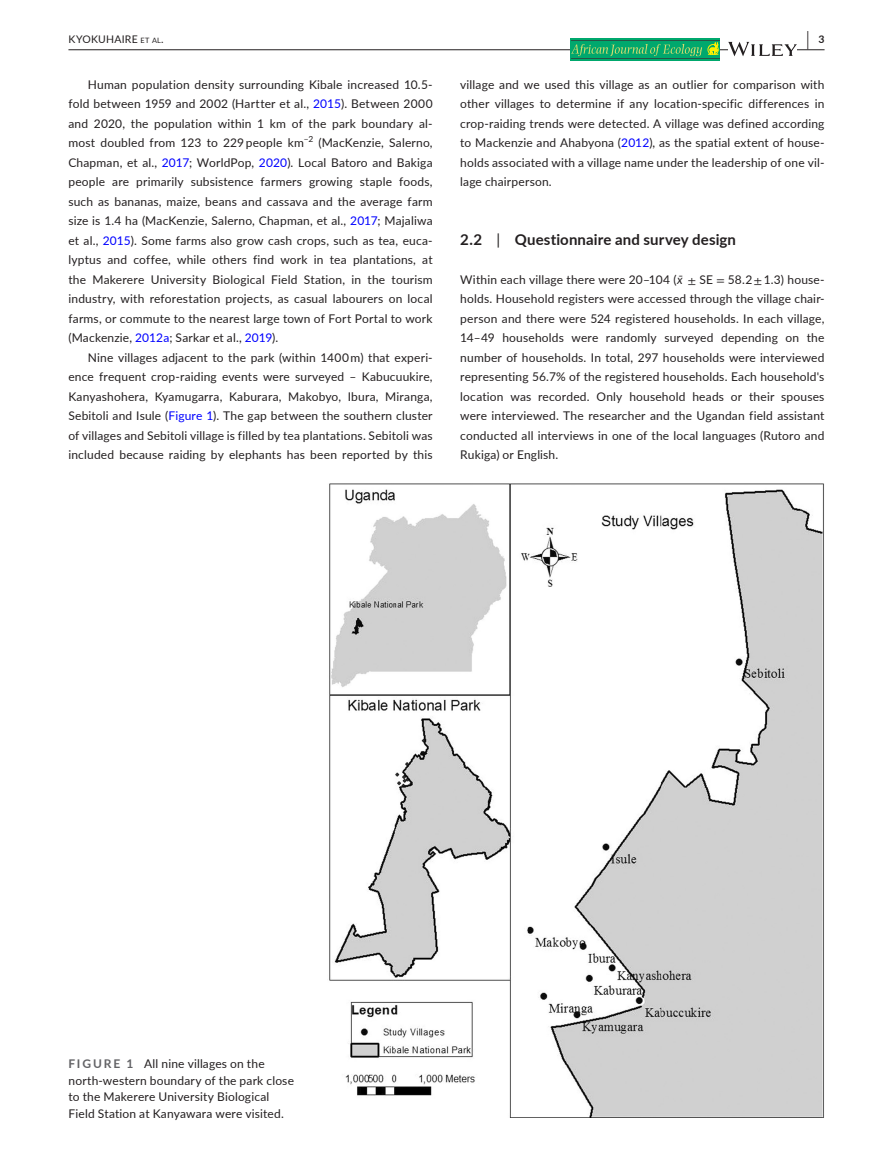
<style>
.page{position:relative;width:893px;height:1174px;background:#fff}
.page>*{position:absolute;margin:0;border:0;box-sizing:border-box;transform-origin:0 0}
.t1{font:700 19.5px "Lato";color:#231f20;scale:.43 1}
.t2{font:700 15px "Lato";letter-spacing:.01em;color:#231f20}
.t3{font:12px/19.5px "Lato";letter-spacing:.015em;color:#231f20;text-align:justify}
.t4{font:10.5px "Lato";letter-spacing:.02em;color:#231f20}
.s1{font-size:7.35px}
.s2{color:#00f}
.s3{font-weight:400}
.s4{font-style:italic}
.s5{font-family:"STIX"}
.s6{font-weight:700;color:#636366}
</style>
<div class="page">
<hr style="left:68px;top:49px;width:756px;height:1px;background:#231f20">
<img style="left:571px;top:38px;width:149px;height:22px">
<svg style="left:708px;top:43px;width:11px;height:12px"></svg>
<hr style="left:571px;top:40px;width:149px;height:1px;background:#295245">
<hr style="left:571px;top:58px;width:149px;height:1px;background:#295245">
<svg style="left:728px;top:42px;width:69px;height:14px"></svg>
<img style="left:329px;top:483px;width:495px;height:635px">
<p class="t4" style="left:68px;top:31px;width:97px">KYOKUHAIRE <span class="s1">et al</span>.</p>
<h1 class="t1" style="left:807px;top:25px;width:43px">| <sup>3</sup></h1>
<p class="t3" style="left:68px;top:74px;width:366px;text-indent:20px">Human population density surrounding Kibale increased 10.5- fold between 1959 and 2002 (Hartter et al., <span class="s2">2015</span>). Between 2000 and 2020, the population within 1 km of the park boundary al&shy;most doubled from 123 to 229 people km<sup>−2</sup> (MacKenzie, Salerno, Chapman, et al., <span class="s2">2017</span>; WorldPop, <span class="s2">2020</span>). Local Batoro and Bakiga people are primarily subsistence farmers growing staple foods, such as bananas, maize, beans and cassava and the average farm size is 1.4 ha (MacKenzie, Salerno, Chapman, et al., <span class="s2">2017</span>; Majaliwa et al., <span class="s2">2015</span>). Some farms also grow cash crops, such as tea, euca&shy;lyptus and coffee, while others find work in tea plantations, at the Makerere University Biological Field Station, in the tourism industry, with reforestation projects, as casual labourers on local farms, or commute to the nearest large town of Fort Portal to work (Mackenzie, <span class="s2">2012a</span>; Sarkar et al., <span class="s2">2019</span>).</p>
<p class="t3" style="left:68px;top:347px;width:366px;text-indent:20px">Nine villages adjacent to the park (within 1400 m) that experi&shy;ence frequent crop-raiding events were surveyed – Kabucuukire, Kanyashohera, Kyamugarra, Kaburara, Makobyo, Ibura, Miranga, Sebitoli and Isule (<span class="s2">Figure 1</span>). The gap between the southern cluster of villages and Sebitoli village is filled by tea plantations. Sebitoli was included because raiding by elephants has been reported by this</p>
<p class="t3" style="left:460px;top:74px;width:366px">village and we used this village as an outlier for comparison with other villages to determine if any location-specific differences in crop-raiding trends were detected. A village was defined according to Mackenzie and Ahabyona (<span class="s2">2012</span>), as the spatial extent of house&shy;holds associated with a village name under the leadership of one vil&shy;lage chairperson.</p>
<p class="t2" style="left:460px;top:228px;width:277px">2.2 <span class="s3">|</span> Questionnaire and survey design</p>
<p class="t3" style="left:460px;top:269px;width:366px">Within each village there were 20–104 (<span class="s4">x̄</span> <span class="s5">±</span> SE <span class="s5">=</span> 58.2 <span class="s5">±</span> 1.3) house&shy;holds. Household registers were accessed through the village chair&shy;person and there were 524 registered households. In each village, 14–49 households were randomly surveyed depending on the number of households. In total, 297 households were interviewed representing 56.7% of the registered households. Each household's location was recorded. Only household heads or their spouses were interviewed. The researcher and the Ugandan field assistant conducted all interviews in one of the local languages (Rutoro and Rukiga) or English.</p>
<p class="t3" style="left:68px;top:1055px;width:227px;line-height:16.5px;text-align:left"><span class="s6">FIGURE 1</span> All nine villages on the north-western boundary of the park close to the Makerere University Biological Field Station at Kanyawara were visited.</p>
</div>
